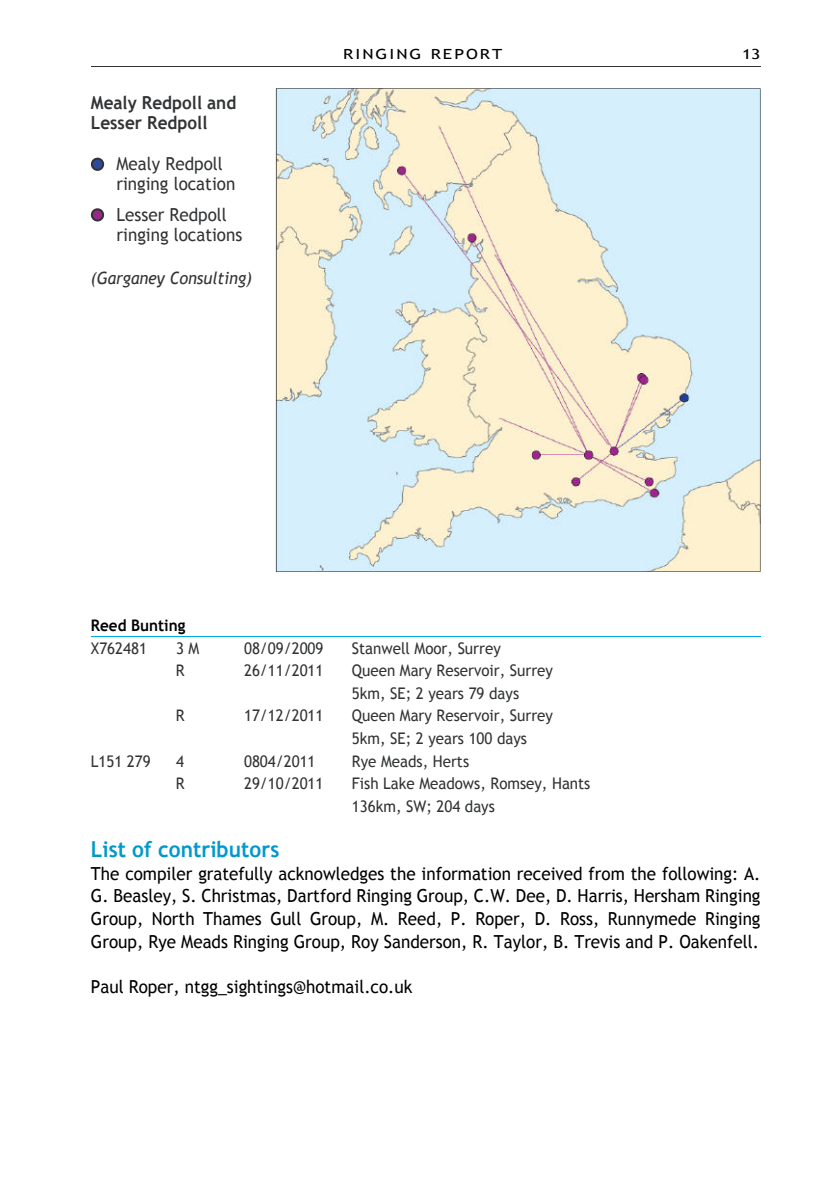
<style>
.page{position:relative;width:840px;height:1191px;background:#fff}
.page>*{position:absolute;margin:0;border:0;box-sizing:border-box;transform-origin:0 0}
.t1{font:700 22px "Trebuchet MS";color:#09c;scale:.95 1}
.t2{font:18px/22.6px "Trebuchet MS";color:#000;text-align:justify;scale:.95 1}
.t3{font:18px/20.4px "Trebuchet MS";color:#323335;scale:.95 1}
.t4{font:700 18px/20.4px "Trebuchet MS";color:#323335;scale:.95 1}
.t5{font:italic 17px "Trebuchet MS";color:#323335;scale:.95 1}
.t6{font:16px/22.6px "Trebuchet MS";color:#323335;scale:.95 1}
.t7{font:700 16px "Trebuchet MS";color:#000;scale:.95 1}
.t8{font:14px "Trebuchet MS";letter-spacing:.115em;color:#000;scale:1.25 1}
</style>
<div class="page">
<hr style="left:91px;top:66px;width:669px;height:1px;background:#323335">
<svg style="left:276px;top:88px;width:484px;height:484px;background:#e3ebe4"></svg>
<svg style="left:91px;top:158px;width:13px;height:13px"></svg>
<svg style="left:91px;top:208px;width:13px;height:13px"></svg>
<hr style="left:91px;top:636px;width:669px;height:1px;background:#00a9ec">
<p class="t4" style="left:91px;top:94px;width:154px">Mealy Redpoll and<br>Lesser Redpoll</p>
<p class="t3" style="left:116px;top:155px;width:127px">Mealy Redpoll ringing location</p>
<p class="t3" style="left:116px;top:206px;width:134px">Lesser Redpoll ringing locations</p>
<p class="t5" style="left:91px;top:272px;width:171px">(Garganey Consulting)</p>
<p class="t8" style="left:343px;top:48px;width:129px">RINGING REPORT</p>
<p class="t8" style="left:741px;top:48px;width:16px">13</p>
<p class="t7" style="left:91px;top:619px;width:101px">Reed Bunting</p>
<p class="t6" style="left:91px;top:638px;width:61px">X762481</p>
<p class="t6" style="left:176px;top:638px;width:26px">3 M</p>
<p class="t6" style="left:244px;top:638px;width:85px">08/09/2009</p>
<p class="t6" style="left:352px;top:638px;width:158px">Stanwell Moor, Surrey</p>
<p class="t6" style="left:176px;top:660px;width:11px">R</p>
<p class="t6" style="left:244px;top:660px;width:85px">26/11/2011</p>
<p class="t6" style="left:352px;top:660px;width:213px">Queen Mary Reservoir, Surrey<br>5km, SE; 2 years 79 days</p>
<p class="t6" style="left:176px;top:706px;width:11px">R</p>
<p class="t6" style="left:244px;top:706px;width:85px">17/12/2011</p>
<p class="t6" style="left:352px;top:706px;width:213px">Queen Mary Reservoir, Surrey<br>5km, SE; 2 years 100 days</p>
<p class="t6" style="left:91px;top:751px;width:65px">L151 279</p>
<p class="t6" style="left:176px;top:751px;width:10px">4</p>
<p class="t6" style="left:244px;top:751px;width:77px">0804/2011</p>
<p class="t6" style="left:352px;top:751px;width:125px">Rye Meads, Herts</p>
<p class="t6" style="left:176px;top:773px;width:11px">R</p>
<p class="t6" style="left:244px;top:773px;width:85px">29/10/2011</p>
<p class="t6" style="left:352px;top:773px;width:252px">Fish Lake Meadows, Romsey, Hants<br>136km, SW; 204 days</p>
<p class="t1" style="left:91px;top:841px;width:200px">List of contributors</p>
<p class="t2" style="left:91px;top:863px;width:706px">The compiler gratefully acknowledges the information received from the following: A.<br>G. Beasley, S. Christmas, Dartford Ringing Group, C.W. Dee, D. Harris, Hersham Ringing Group, North Thames Gull Group, M. Reed, P. Roper, D. Ross, Runnymede Ringing Group, Rye Meads Ringing Group, Roy Sanderson, R. Taylor, B. Trevis and P. Oakenfell.</p>
<p class="t2" style="left:91px;top:976px;width:340px">Paul Roper, ntgg_sightings@hotmail.co.uk</p>
</div>
